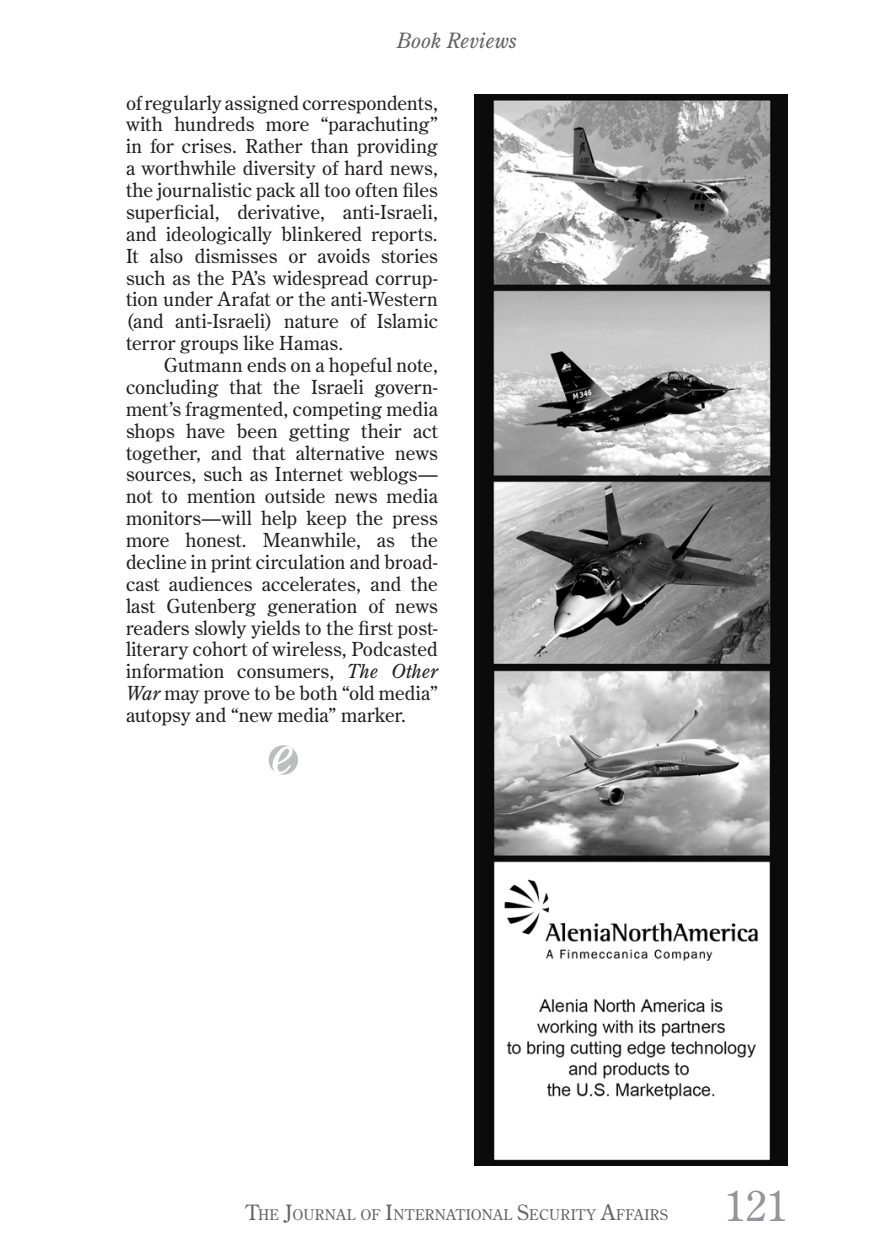
<style>
.page{position:relative;width:882px;height:1260px;background:#fff}
.page>*{position:absolute;margin:0;border:0;box-sizing:border-box;transform-origin:0 0}
.t1{font:42px "Century Old Style Std";color:#939598}
.t2{font:italic 21px "Century Old Style Std";color:#636366}
.Article-Paragraph{font:19.25px/21.9px "Century Old Style Std";letter-spacing:.005em;color:#231f20;text-align:justify}
.t3{font:14.7px "Century Old Style Std";letter-spacing:.025em;color:#636366}
.s1{font-style:italic}
.s2{font-size:21px}
</style>
<div class="page">
<div style="left:269px;top:745px;width:29px;height:30px;background:#bcbdc0;border-radius:50%"></div>
<svg style="left:273px;top:746px;width:20px;height:28px"></svg>
<img style="left:474px;top:94px;width:314px;height:1071px">
<p class="t2" style="left:397px;top:27px;width:121px">Book Reviews</p>
<p class="Article-Paragraph" style="left:126px;top:91px;width:313px">of regularly assigned correspondents, with hundreds more “parachuting” in for crises. Rather than providing a worthwhile diversity of hard news, the journalistic pack all too often files superficial, derivative, anti-Israeli, and ideologically blinkered reports.<br>It also dismisses or avoids stories such as the PA’s widespread corrup&shy;tion under Arafat or the anti-Western (and anti-Israeli) nature of Islamic terror groups like Hamas.</p>
<p class="Article-Paragraph" style="left:126px;top:354px;width:313px;text-indent:38px">Gutmann ends on a hopeful note, concluding that the Israeli govern&shy;ment’s fragmented, competing media shops have been getting their act together, and that alternative news sources, such as Internet weblogs— not to mention outside news media monitors—will help keep the press more honest. Meanwhile, as the decline in print circulation and broad&shy;cast audiences accelerates, and the last Gutenberg generation of news readers slowly yields to the first post&shy;literary cohort of wireless, Podcasted information consumers, <span class="s1">The Other War</span> may prove to be both “old media” autopsy and “new media” marker.</p>
<p class="t3" style="left:246px;top:1205px;width:423px"><span class="s2">T</span>he <span class="s2">J</span>ournal of <span class="s2">I</span>nternational <span class="s2">S</span>ecurity <span class="s2">A</span>ffairs</p>
<h1 class="t1" style="left:725px;top:1179px;width:64px">121</h1>
</div>
